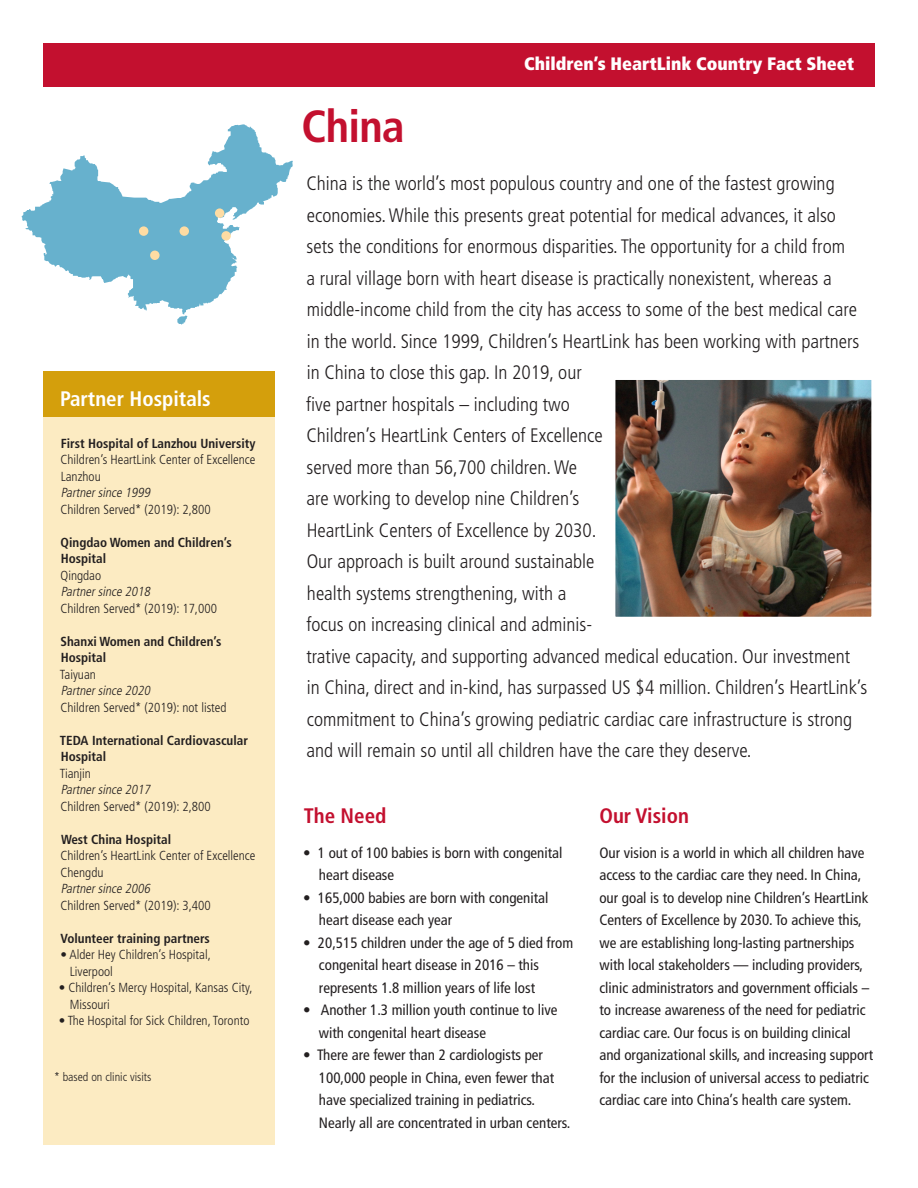
<style>
.page{position:relative;width:918px;height:1188px;background:#fff}
.page>*{position:absolute;margin:0;border:0;box-sizing:border-box;transform-origin:0 0}
.t1{font:700 condensed 45px "Frutiger";letter-spacing:-.015em;color:#c3102f}
._2{font:700 condensed 21px "Frutiger";color:#c3102f}
.t2{font:700 condensed 21px "Frutiger";color:#fff}
.t3{font:300 condensed 19.5px/31.5px "Frutiger";color:#231f20}
.t4{font:900 condensed 18px "Frutiger";color:#fff}
._2-2{font:condensed 15px/22.5px "Frutiger";color:#231f20}
.t5{font:300 condensed 13.2px "Frutiger";color:#231f20}
.t6{font:700 condensed 13.2px/16.5px "Frutiger";color:#231f20}
.t7{font:italic 300 condensed 13.2px "Frutiger";color:#231f20}
.t8{font:300 condensed 12px "Frutiger";color:#231f20}
</style>
<div class="page">
<div style="left:43px;top:416px;width:231px;height:729px;background:#fcebc2"></div>
<div style="left:43px;top:43px;width:832px;height:43px;background:#c3102f"></div>
<svg style="left:22px;top:124px;width:271px;height:201px"></svg>
<div style="left:43px;top:371px;width:231px;height:45px;background:#d49f0c"></div>
<div style="left:150px;top:251px;width:10px;height:9px;background:#fedca3;border-radius:50%"></div>
<div style="left:215px;top:208px;width:9px;height:10px;background:#fedca3;border-radius:50%"></div>
<div style="left:180px;top:226px;width:9px;height:10px;background:#fedca3;border-radius:50%"></div>
<div style="left:221px;top:231px;width:10px;height:10px;background:#fedca3;border-radius:50%"></div>
<img style="left:616px;top:381px;width:254px;height:235px">
<div style="left:606px;top:371px;width:274px;height:255px;border:9px solid #fff"></div>
<div style="left:139px;top:226px;width:9px;height:10px;background:#fedca3;border-radius:50%"></div>
<p class="t2" style="left:60px;top:386px;width:152px">Partner Hospitals</p>
<p class="t6" style="left:61px;top:435px;width:196px">First Hospital of Lanzhou University</p>
<p class="t5" style="left:60px;top:452px;width:196px">Children’s HeartLink Center of Excellence</p>
<p class="t5" style="left:61px;top:469px;width:42px">Lanzhou</p>
<p class="t7" style="left:61px;top:485px;width:94px">Partnersince 1999</p>
<p class="t5" style="left:60px;top:502px;width:152px">Children Served* (2019): 2,800</p>
<p class="t6" style="left:61px;top:534px;width:173px">Qingdao Women and Children’s<br>Hospital</p>
<p class="t5" style="left:61px;top:568px;width:42px">Qingdao</p>
<p class="t7" style="left:61px;top:584px;width:94px">Partnersince 2018</p>
<p class="t5" style="left:60px;top:601px;width:158px">Children Served* (2019): 17,000</p>
<p class="t6" style="left:61px;top:633px;width:163px">Shanxi Women and Children’s<br>Hospital</p>
<p class="t5" style="left:60px;top:667px;width:37px">Taiyuan</p>
<p class="t7" style="left:61px;top:683px;width:94px">Partnersince 2020</p>
<p class="t5" style="left:60px;top:700px;width:168px">Children Served* (2019): not listed</p>
<p class="t6" style="left:60px;top:732px;width:190px">TEDA International Cardiovascular<br>Hospital</p>
<p class="t5" style="left:60px;top:766px;width:33px">Tianjin</p>
<p class="t7" style="left:61px;top:782px;width:94px">Partnersince 2017</p>
<p class="t5" style="left:60px;top:799px;width:152px">Children Served* (2019): 2,800</p>
<p class="t6" style="left:61px;top:831px;width:112px">West China Hospital</p>
<p class="t5" style="left:60px;top:848px;width:196px">Children’s HeartLink Center of Excellence</p>
<p class="t5" style="left:60px;top:865px;width:45px">Chengdu</p>
<p class="t7" style="left:61px;top:881px;width:94px">Partnersince 2006</p>
<p class="t5" style="left:60px;top:898px;width:152px">Children Served* (2019): 3,400</p>
<p class="t6" style="left:61px;top:930px;width:151px">Volunteer training partners</p>
<p class="t5" style="left:60px;top:947px;width:152px">• Alder Hey Children’s Hospital,</p>
<p class="t5" style="left:70px;top:964px;width:45px">Liverpool</p>
<p class="t5" style="left:59px;top:980px;width:195px">• Children’s Mercy Hospital, Kansas City,</p>
<p class="t5" style="left:70px;top:997px;width:42px">Missouri</p>
<p class="t5" style="left:59px;top:1013px;width:192px">• The Hospital for Sick Children, Toronto</p>
<p class="t8" style="left:54px;top:1070px;width:99px">* based on clinic visits</p>
<p class="t1" style="left:301px;top:99px;width:105px">China</p>
<p class="t4" style="left:524px;top:53px;width:331px">Children’s HeartLink Country Fact Sheet</p>
<p class="t3" style="left:306px;top:168px;width:555px">China is the world’s most populous country and one of the fastest growing economies. While this presents great potential for medical advances, it also sets the conditions for enormous disparities. The opportunity for a child from<br>a rural village born with heart disease is practically nonexistent, whereas a middle-income child from the city has access to some of the best medical care in the world. Since 1999, Children’s HeartLink has been working with partners in China to close this gap. In 2019, our<br>five partner hospitals – including two<br>Children’s HeartLink Centers of Excellence<br>served more than 56,700 children. We<br>are working to develop nine Children’s<br>HeartLink Centers of Excellence by 2030.<br>Our approach is built around sustainable<br>health systems strengthening, with a</p>
<p class="t3" style="left:306px;top:609px;width:563px">focus on increasing clinical and adminis-<br>trative capacity, and supporting advanced medical education. Our investment in China, direct and in-kind, has surpassed US $4 million. Children’s HeartLink’s commitment to China’s growing pediatric cardiac care infrastructure is strong and will remain so until all children have the care they deserve.</p>
<p class="_2" style="left:304px;top:804px;width:84px">The Need</p>
<p class="_2-2" style="left:319px;top:842px;width:245px;text-indent:-16px">• 1 out of 100 babies is born with congenital heart disease</p>
<p class="_2-2" style="left:319px;top:887px;width:231px;text-indent:-16px">• 165,000 babies are born with congenital heart disease each year</p>
<p class="_2-2" style="left:319px;top:932px;width:256px;text-indent:-16px">• 20,515 children under the age of 5 died from congenital heart disease in 2016 – this represents 1.8 million years of life lost</p>
<p class="_2-2" style="left:319px;top:999px;width:240px;text-indent:-16px">• Another 1.3 million youth continue to live with congenital heart disease</p>
<p class="_2-2" style="left:319px;top:1044px;width:253px;text-indent:-16px">• There are fewer than 2 cardiologists per 100,000 people in China, even fewer that have specialized training in pediatrics.<br>Nearly all are concentrated in urban centers.</p>
<p class="_2" style="left:599px;top:804px;width:91px">Our Vision</p>
<p class="_2-2" style="left:599px;top:842px;width:275px">Our vision is a world in which all children have access to the cardiac care they need. In China, our goal is to develop nine Children’s HeartLink Centers of Excellence by 2030. To achieve this, we are establishing long-lasting partnerships with local stakeholders — including providers, clinic administrators and government officials – to increase awareness of the need for pediatric cardiac care. Our focus is on building clinical and organizational skills, and increasing support for the inclusion of universal access to pediatric cardiac care into China’s health care system.</p>
</div>
